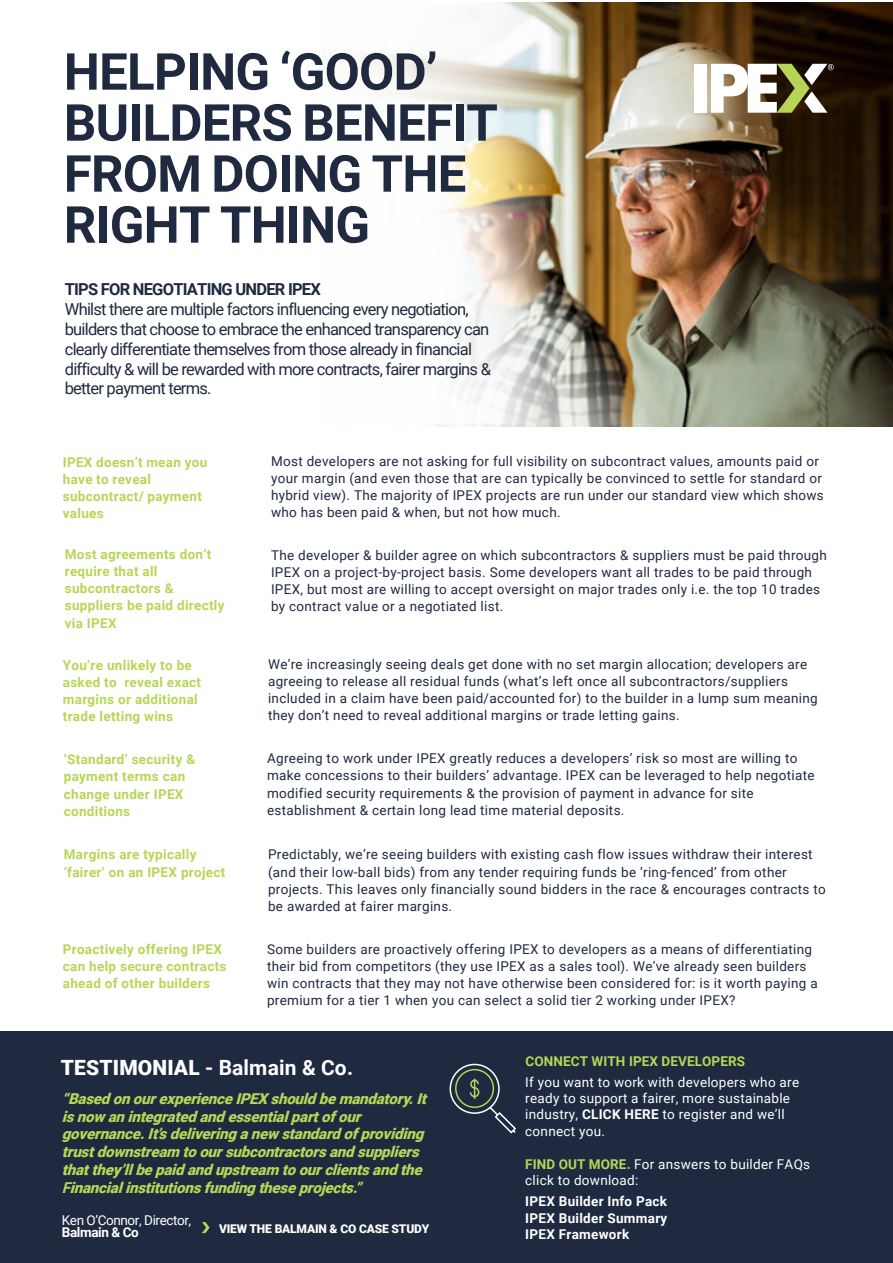
<style>
.page{position:relative;width:893px;height:1263px;background:#fff}
.page>*{position:absolute;margin:0;border:0;box-sizing:border-box;transform-origin:0 0}
.t1{font:700 51px/51px "Roboto";letter-spacing:-.015em;color:#1f2a40}
.t2{font:700 21px "Roboto";letter-spacing:.005em;color:#fff}
.t3{font:16.5px/19.8px "Roboto";letter-spacing:-.045em;color:#1f2a40}
.t4{font:700 16.5px "Roboto";letter-spacing:-.045em;color:#1f2a40}
.t5{font:italic 900 15px/17.7px "Roboto";color:#b7d657}
.t6{font:13.5px/17.2px "Roboto";letter-spacing:.02em;color:#1f2a40}
.t7{font:700 13.5px/17.2px "Roboto";letter-spacing:.02em;color:#b7d657}
.t8{font:13.5px/16.2px "Roboto";letter-spacing:.02em;color:#fff}
.t9{font:700 13.5px/16.2px "Roboto";letter-spacing:.02em;color:#fff;text-align:justify}
.t10{font:13.5px "Roboto";letter-spacing:-.03em;color:#fff}
.t11{font:700 13.5px "Roboto";letter-spacing:-.03em;color:#fff}
.t12{font:900 12px "Roboto";letter-spacing:-.01em;color:#fff}
.s1{font-weight:900}
.s2{font-weight:700}
.s3{font-weight:700;color:#b7d657}
</style>
<div class="page">
<div style="left:0;top:1031px;width:893px;height:232px;background:#1f2a40"></div>
<img style="left:368px;top:2px;width:525px;height:422px">
<div style="left:694px;top:64px;width:13px;height:49px;background:#fff"></div>
<svg style="left:711px;top:64px;width:123px;height:49px"></svg>
<svg style="left:202px;top:1222px;width:8px;height:11px"></svg>
<svg style="left:449px;top:1063px;width:67px;height:71px"></svg>
<h1 class="t1" style="left:64px;top:44px;width:436px">HELPING ‘GOOD’<br>BUILDERS BENEFIT<br>FROM DOING THE<br>RIGHT THING</h1>
<p class="t4" style="left:65px;top:278px;width:258px">TIPS FOR NEGOTIATING UNDER IPEX</p>
<p class="t3" style="left:65px;top:299px;width:428px">Whilst there are multiple factors influencing every negotiation, builders that choose to embrace the enhanced transparency can clearly differentiate themselves from those already in financial difficulty &amp; will be rewarded with more contracts, fairer margins &amp; better payment terms.</p>
<p class="t7" style="left:63px;top:453px;width:146px">IPEX doesn’t mean you have to reveal subcontract/ payment values</p>
<p class="t7" style="left:65px;top:545px;width:161px">Most agreements don’t require that all subcontractors &amp; suppliers be paid directly via IPEX</p>
<p class="t7" style="left:63px;top:656px;width:140px">You’re unlikely to be asked to reveal exact margins or additional trade letting wins</p>
<p class="t7" style="left:64px;top:750px;width:133px">‘Standard’ security &amp; payment terms can change under IPEX conditions</p>
<p class="t7" style="left:64px;top:845px;width:163px">Margins are typically ‘fairer’ on an IPEX project</p>
<p class="t7" style="left:63px;top:940px;width:165px">Proactively offering IPEX can help secure contracts ahead of other builders</p>
<p class="t6" style="left:271px;top:452px;width:554px">Most developers are not asking for full visibility on subcontract values, amounts paid or your margin (and even those that are can typically be convinced to settle for standard or hybrid view). The majority of IPEX projects are run under our standard view which shows who has been paid &amp; when, but not how much.</p>
<p class="t6" style="left:271px;top:546px;width:557px">The developer &amp; builder agree on which subcontractors &amp; suppliers must be paid through IPEX on a project-by-project basis. Some developers want all trades to be paid through IPEX, but most are willing to accept oversight on major trades only i.e. the top 10 trades by contract value or a negotiated list.</p>
<p class="t6" style="left:268px;top:655px;width:551px">We’re increasingly seeing deals get done with no set margin allocation; developers are agreeing to release all residual funds (what’s left once all subcontractors/suppliers included in a claim have been paid/accounted for) to the builder in a lump sum meaning they don’t need to reveal additional margins or trade letting gains.</p>
<p class="t6" style="left:267px;top:749px;width:549px">Agreeing to work under IPEX greatly reduces a developers’ risk so most are willing to make concessions to their builders’ advantage. IPEX can be leveraged to help negotiate modified security requirements &amp; the provision of payment in advance for site establishment &amp; certain long lead time material deposits.</p>
<p class="t6" style="left:268px;top:845px;width:559px">Predictably, we’re seeing builders with existing cash flow issues withdraw their interest (and their low-ball bids) from any tender requiring funds be ‘ring-fenced’ from other projects. This leaves only financially sound bidders in the race &amp; encourages contracts to be awarded at fairer margins.</p>
<p class="t6" style="left:267px;top:940px;width:552px">Some builders are proactively offering IPEX to developers as a means of differentiating their bid from competitors (they use IPEX as a sales tool). We’ve already seen builders win contracts that they may not have otherwise been considered for: is it worth paying a premium for a tier 1 when you can select a solid tier 2 working under IPEX?</p>
<h2 class="t2" style="left:61px;top:1053px;width:294px"><span class="s1">TESTIMONIAL</span> - Balmain &amp; Co.</h2>
<p class="t5" style="left:62px;top:1089px;width:371px">“BasedonourexperienceIPEXshould bemandatory.It isnow anintegrated and essentialpartofour governance.It’s deliveringanew standardofproviding trust downstream toour subcontractorsand suppliers thatthey’llbepaidandupstream to ourclientsand the <span class="s2">F</span>inancialinstitutions fundingtheseprojects.”</p>
<p class="t10" style="left:62px;top:1210px;width:131px">Ken O’Connor, Director,</p>
<p class="t11" style="left:62px;top:1222px;width:79px">Balmain &amp; Co</p>
<p class="t12" style="left:219px;top:1220px;width:212px">VIEW THE BALMAIN &amp; CO CASE STUDY</p>
<p class="t7" style="left:526px;top:1052px;width:221px">CONNECT WITH IPEX DEVELOPERS</p>
<p class="t8" style="left:525px;top:1074px;width:275px">If you want to work with developers who are ready to support a fairer, more sustainable industry, <span class="s2">CLICK HERE</span> to register and we’ll connect you.</p>
<p class="t8" style="left:525px;top:1155px;width:286px"><span class="s3">FIND OUT MORE.</span> For answers to builder FAQs click to download:</p>
<p class="t9" style="left:525px;top:1193px;width:144px">IPEX Builder Info Pack IPEX Builder Summary IPEX Framework</p>
</div>
